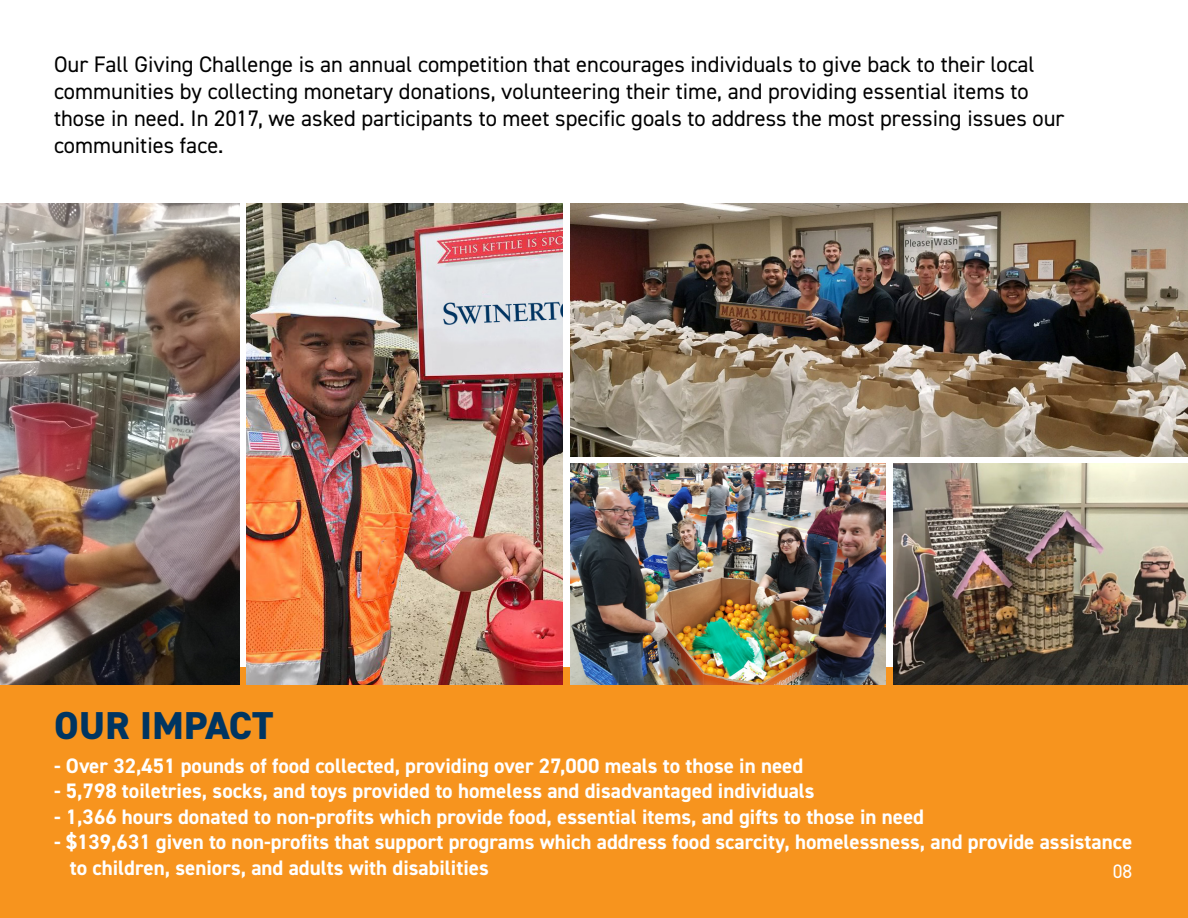
<style>
.page{position:relative;width:1188px;height:918px;background:#fff}
.page>*{position:absolute;margin:0;border:0;box-sizing:border-box;transform-origin:0 0}
.t1{font:800 39px "DIN2014";letter-spacing:.01em;color:#003561}
.t2{font:22.5px/27px "DIN2014";color:#000}
.t3{font:700 21px/25.5px "DIN2014";color:#fff}
.t4{font:19.5px "DIN2014";color:#fff}
</style>
<div class="page">
<div style="left:0;top:667px;width:1188px;height:251px;background:#f7941e"></div>
<img style="left:0;top:203px;width:239px;height:481px">
<img style="left:247px;top:203px;width:315px;height:482px">
<img style="left:571px;top:203px;width:617px;height:253px">
<img style="left:571px;top:464px;width:314px;height:220px">
<img style="left:894px;top:464px;width:294px;height:220px">
<p class="t2" style="left:54px;top:50px;width:1012px">Our Fall Giving Challenge is an annual competition that encourages individuals to give back to their local communities by collecting monetary donations, volunteering their time, and providing essential items to those in need. In 2017, we asked participants to meet specific goals to address the most pressing issues our communities face.</p>
<h1 class="t1" style="left:54px;top:699px;width:221px">OUR IMPACT</h1>
<p class="t3" style="left:54px;top:752px;width:751px">- Over 32,451 pounds of food collected, providing over 27,000 meals to those in need</p>
<p class="t3" style="left:54px;top:778px;width:762px">- 5,798 toiletries, socks, and toys provided to homeless and disadvantaged individuals</p>
<p class="t3" style="left:54px;top:803px;width:872px">- 1,366 hours donated to non-profits which provide food, essential items, and gifts to those in need</p>
<p class="t3" style="left:70px;top:829px;width:1064px;text-indent:-16px">- $139,631 given to non-profits that support programs which address food scarcity, homelessness, and provide assistance to children, seniors, and adults with disabilities</p>
<p class="t4" style="left:1113px;top:859px;width:21px">08</p>
</div>
